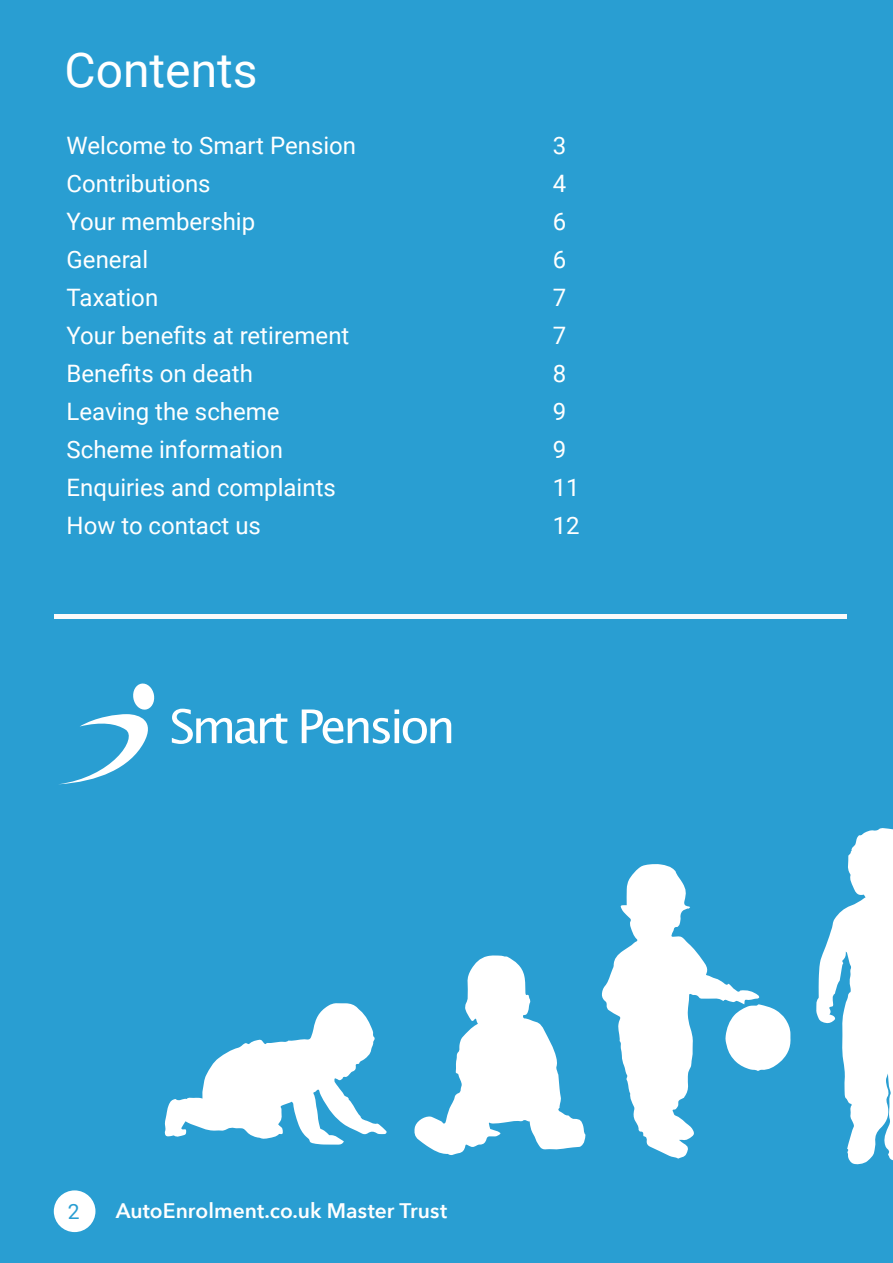
<style>
.page{position:relative;width:893px;height:1263px;background:#299ed2}
.page>*{position:absolute;margin:0;border:0;box-sizing:border-box;transform-origin:0 0}
.t1{font:48px "Roboto";color:#fff}
.t2{font:24px "Roboto";color:#fff}
.t3{font:600 21px "Avenir Next";color:#fff}
.t4{font:21px "Roboto";color:#299ed2}
</style>
<div class="page">
<div style="left:54px;top:614px;width:792px;height:5px;background:#fbfafa"></div>
<svg style="left:61px;top:683px;width:94px;height:101px"></svg>
<svg style="left:172px;top:709px;width:115px;height:35px"></svg>
<svg style="left:302px;top:709px;width:149px;height:35px"></svg>
<svg style="left:816px;top:828px;width:77px;height:337px"></svg>
<svg style="left:602px;top:864px;width:157px;height:294px"></svg>
<svg style="left:414px;top:955px;width:171px;height:200px"></svg>
<svg style="left:165px;top:1003px;width:222px;height:142px"></svg>
<svg style="left:725px;top:1004px;width:66px;height:67px"></svg>
<div style="left:54px;top:1190px;width:41px;height:42px;background:#fff;border-radius:50%"></div>
<h1 class="t1" style="left:64px;top:36px;width:195px">Contents</h1>
<p class="t2" style="left:67px;top:129px;width:291px">Welcome to Smart Pension</p>
<p class="t2" style="left:553px;top:129px;width:15px">3</p>
<p class="t2" style="left:67px;top:167px;width:146px">Contributions</p>
<p class="t2" style="left:553px;top:167px;width:15px">4</p>
<p class="t2" style="left:67px;top:205px;width:190px">Your membership</p>
<p class="t2" style="left:553px;top:205px;width:15px">6</p>
<p class="t2" style="left:67px;top:243px;width:83px">General</p>
<p class="t2" style="left:553px;top:243px;width:15px">6</p>
<p class="t2" style="left:67px;top:281px;width:93px">Taxation</p>
<p class="t2" style="left:553px;top:281px;width:15px">7</p>
<p class="t2" style="left:67px;top:319px;width:284px">Your benefits at retirement</p>
<p class="t2" style="left:553px;top:319px;width:15px">7</p>
<p class="t2" style="left:67px;top:357px;width:188px">Benefits on death</p>
<p class="t2" style="left:553px;top:357px;width:15px">8</p>
<p class="t2" style="left:67px;top:395px;width:214px">Leaving the scheme</p>
<p class="t2" style="left:553px;top:395px;width:15px">9</p>
<p class="t2" style="left:67px;top:433px;width:218px">Scheme information</p>
<p class="t2" style="left:553px;top:433px;width:15px">9</p>
<p class="t2" style="left:67px;top:471px;width:271px">Enquiries and complaints</p>
<p class="t2" style="left:553px;top:471px;width:28px">11</p>
<p class="t2" style="left:67px;top:509px;width:196px">How to contact us</p>
<p class="t2" style="left:553px;top:509px;width:28px">12</p>
<p class="t4" style="left:68px;top:1197px;width:13px">2</p>
<p class="t3" style="left:116px;top:1193px;width:333px">AutoEnrolment.co.uk Master Trust</p>
</div>
